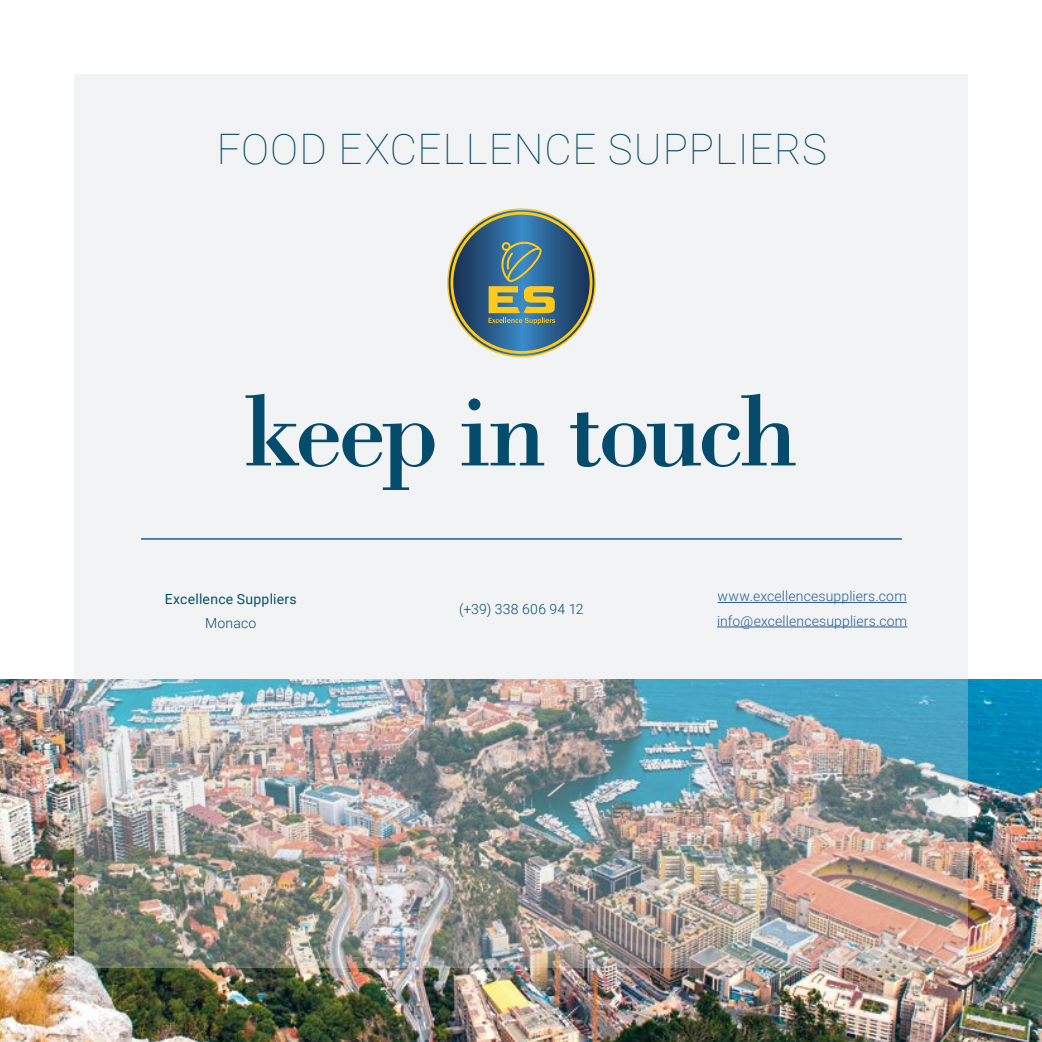
<style>
.page{position:relative;width:1042px;height:1042px;background:#fff}
.page>*{position:absolute;margin:0;border:0;box-sizing:border-box;transform-origin:0 0}
.t1{font:105px "Bodoni LT";letter-spacing:-.045em;color:#064f70}
.t2{font:100 42px "Roboto";letter-spacing:.025em;color:#064f70}
.t3{font:300 14px/24.5px "Roboto";letter-spacing:.01em;color:#275b9b}
.t4{font:300 14px "Roboto";letter-spacing:.02em;color:#064f70}
.t5{font:14px "Roboto";letter-spacing:.02em;color:#064f70}
</style>
<div class="page">
<img style="left:0;top:680px;width:1042px;height:362px">
<img style="left:75px;top:74px;width:893px;height:893px">
<hr style="left:141px;top:538px;width:761px;height:1px;background:#2e6ea3">
<hr style="left:141px;top:539px;width:761px;height:1px;background:#2e6ea3">
<svg style="left:449px;top:210px;width:145px;height:146px"></svg>
<hr style="left:717px;top:602px;width:190px;height:1px;background:#275b9b">
<hr style="left:717px;top:626px;width:190px;height:1px;background:#275b9b">
<h2 class="t2" style="left:216px;top:120px;width:612px">FOOD EXCELLENCE SUPPLIERS</h2>
<h1 class="t1" style="left:243px;top:367px;width:556px">keep in touch</h1>
<p class="t5" style="left:165px;top:589px;width:134px">Excellence Suppliers</p>
<p class="t4" style="left:205px;top:613px;width:53px">Monaco</p>
<p class="t4" style="left:459px;top:599px;width:126px">(+39) 338 606 94 12</p>
<p class="t3" style="left:717px;top:584px;width:192px">www.excellencesuppliers.com info@excellencesuppliers.com</p>
</div>
